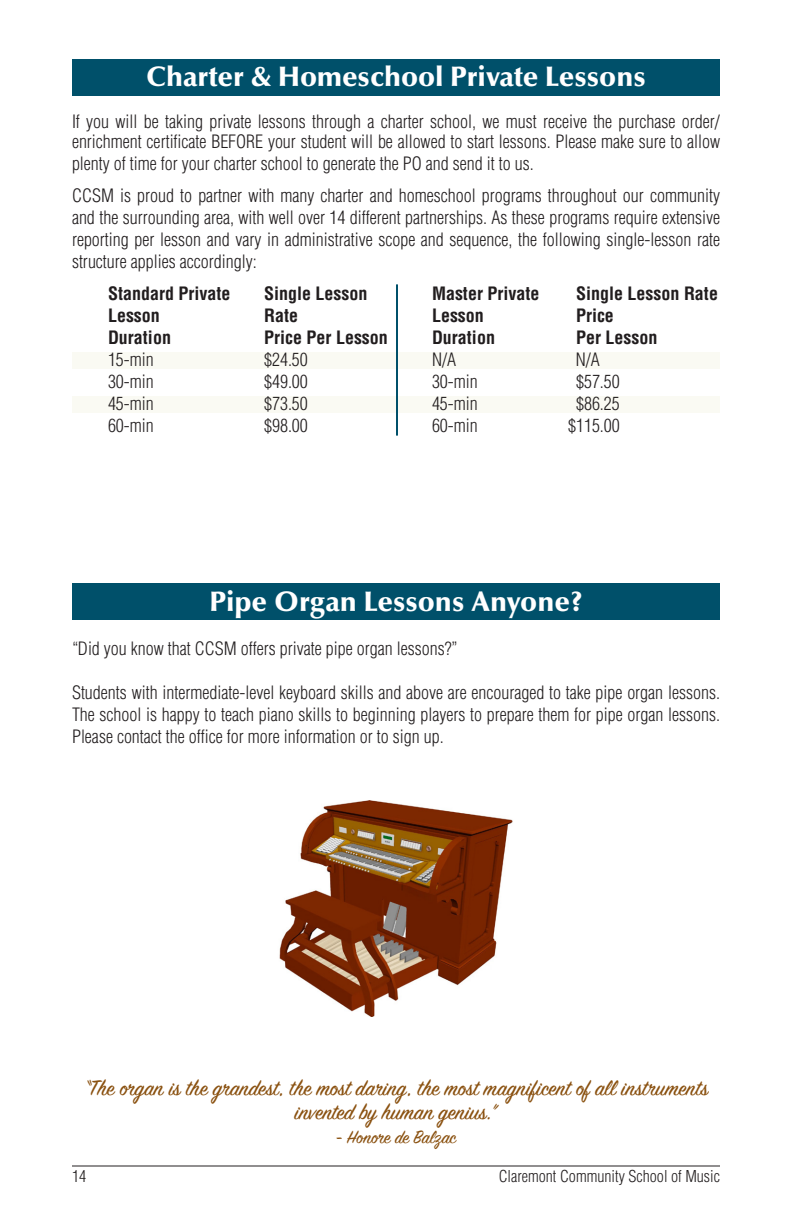
<style>
.page{position:relative;width:792px;height:1224px;background:#fff}
.page>*{position:absolute;margin:0;border:0;box-sizing:border-box;transform-origin:0 0}
.Heading_1__Optima_Black__w__14_12_shaded{font:900 28px "Optima";color:#fff}
.Body__Helv_Lt_9_11{font:24px/24px "Sign Painter House Script";color:#8a5110;text-align:center}
.Body__Helv_Lt_9_11-2{font:20px "Sign Painter House Script";color:#8a5110}
.Body__Helv_Lt_9_11-3{font:300 condensed 18px/22px "Helvetica";color:#211d1e;text-align:justify}
.Body__Helv_Lt_9_11-4{font:300 condensed 18px/22px "Helvetica";color:#231f20;text-align:justify}
.Body__Helv_Lt_9_11_-_policies{font:300 condensed 18px/20px "Helvetica";color:#231f20}
.Body__Helv_Lt_9_11-5{font:700 condensed 18px "Helvetica";color:#211d1e}
.fee_chart_2__not_shaded{font:300 condensed 18px "Helvetica";color:#231f20}
.fee_chart_2__shaded{font:300 condensed 18px "Helvetica";color:#231f20}
.t1{font:300 condensed 16px "Helvetica";color:#231f20}
</style>
<div class="page">
<hr style="left:72px;top:1166px;width:648px;height:1px;background:#231f20">
<div style="left:72px;top:59px;width:648px;height:36px;background:#00506a"></div>
<div style="left:72px;top:352px;width:648px;height:17px;background:#fafaf3"></div>
<div style="left:72px;top:396px;width:648px;height:17px;background:#fafaf3"></div>
<hr style="left:396px;top:284px;width:2px;height:152px;background:#00506a">
<div style="left:72px;top:584px;width:648px;height:36px;background:#00506a"></div>
<img style="left:279px;top:801px;width:234px;height:216px">
<p class="Heading_1__Optima_Black__w__14_12_shaded" style="left:146px;top:60px;width:501px">Charter &amp; Homeschool Private Lessons</p>
<p class="Body__Helv_Lt_9_11_-_policies" style="left:72px;top:111px;width:650px">If you will be taking private lessons through a charter school, we must receive the purchase order/ enrichment certificate BEFORE your student will be allowed to start lessons. Please make sure to allow</p>
<p class="Body__Helv_Lt_9_11_-_policies" style="left:72px;top:153px;width:463px">plenty of time for your charter school to generate the PO and send it to us.</p>
<p class="Body__Helv_Lt_9_11-3" style="left:72px;top:184px;width:650px">CCSM is proud to partner with many charter and homeschool programs throughout our community and the surrounding area, with well over 14 different partnerships. As these programs require extensive reporting per lesson and vary in administrative scope and sequence, the following single-lesson rate structure applies accordingly:</p>
<p class="Body__Helv_Lt_9_11-5" style="left:108px;top:282px;width:124px">Standard Private</p>
<p class="Body__Helv_Lt_9_11-5" style="left:264px;top:282px;width:105px">Single Lesson</p>
<p class="Body__Helv_Lt_9_11-5" style="left:432px;top:282px;width:109px">Master Private</p>
<p class="Body__Helv_Lt_9_11-5" style="left:576px;top:282px;width:144px">Single Lesson Rate</p>
<p class="Body__Helv_Lt_9_11-5" style="left:108px;top:304px;width:53px">Lesson</p>
<p class="Body__Helv_Lt_9_11-5" style="left:264px;top:304px;width:36px">Rate</p>
<p class="Body__Helv_Lt_9_11-5" style="left:432px;top:304px;width:53px">Lesson</p>
<p class="Body__Helv_Lt_9_11-5" style="left:576px;top:304px;width:39px">Price</p>
<p class="Body__Helv_Lt_9_11-5" style="left:108px;top:326px;width:64px">Duration</p>
<p class="Body__Helv_Lt_9_11-5" style="left:264px;top:326px;width:125px">Price Per Lesson</p>
<p class="Body__Helv_Lt_9_11-5" style="left:432px;top:326px;width:64px">Duration</p>
<p class="Body__Helv_Lt_9_11-5" style="left:576px;top:326px;width:83px">Per Lesson</p>
<p class="fee_chart_2__shaded" style="left:108px;top:349px;width:47px">15-min</p>
<p class="fee_chart_2__shaded" style="left:264px;top:349px;width:45px">$24.50</p>
<p class="fee_chart_2__shaded" style="left:432px;top:349px;width:26px">N/A</p>
<p class="fee_chart_2__shaded" style="left:576px;top:349px;width:26px">N/A</p>
<p class="fee_chart_2__not_shaded" style="left:108px;top:371px;width:47px">30-min</p>
<p class="fee_chart_2__not_shaded" style="left:264px;top:371px;width:45px">$49.00</p>
<p class="fee_chart_2__not_shaded" style="left:432px;top:371px;width:47px">30-min</p>
<p class="fee_chart_2__not_shaded" style="left:576px;top:371px;width:45px">$57.50</p>
<p class="fee_chart_2__shaded" style="left:108px;top:393px;width:47px">45-min</p>
<p class="fee_chart_2__shaded" style="left:264px;top:393px;width:45px">$73.50</p>
<p class="fee_chart_2__shaded" style="left:432px;top:393px;width:47px">45-min</p>
<p class="fee_chart_2__shaded" style="left:576px;top:393px;width:45px">$86.25</p>
<p class="fee_chart_2__not_shaded" style="left:108px;top:415px;width:47px">60-min</p>
<p class="fee_chart_2__not_shaded" style="left:264px;top:415px;width:45px">$98.00</p>
<p class="fee_chart_2__not_shaded" style="left:432px;top:415px;width:47px">60-min</p>
<p class="fee_chart_2__not_shaded" style="left:568px;top:415px;width:53px">$115.00</p>
<p class="Heading_1__Optima_Black__w__14_12_shaded" style="left:210px;top:585px;width:374px">Pipe Organ Lessons Anyone?</p>
<p class="Body__Helv_Lt_9_11-4" style="left:72px;top:637px;width:387px">“Did you know that CCSM offers private pipe organ lessons?”</p>
<p class="Body__Helv_Lt_9_11-4" style="left:72px;top:681px;width:650px">Students with intermediate-level keyboard skills and above are encouraged to take pipe organ lessons.<br>The school is happy to teach piano skills to beginning players to prepare them for pipe organ lessons.<br>Please contact the office for more information or to sign up.</p>
<p class="Body__Helv_Lt_9_11" style="left:84px;top:1078px;width:626px">“The organ is the grandest, the most daring, the most magnificent of all instruments invented by human genius.”</p>
<p class="Body__Helv_Lt_9_11-2" style="left:336px;top:1125px;width:122px">- Honore de Balzac</p>
<p class="t1" style="left:72px;top:1167px;width:16px">14</p>
<p class="t1" style="left:499px;top:1167px;width:223px">Claremont Community School of Music</p>
</div>
